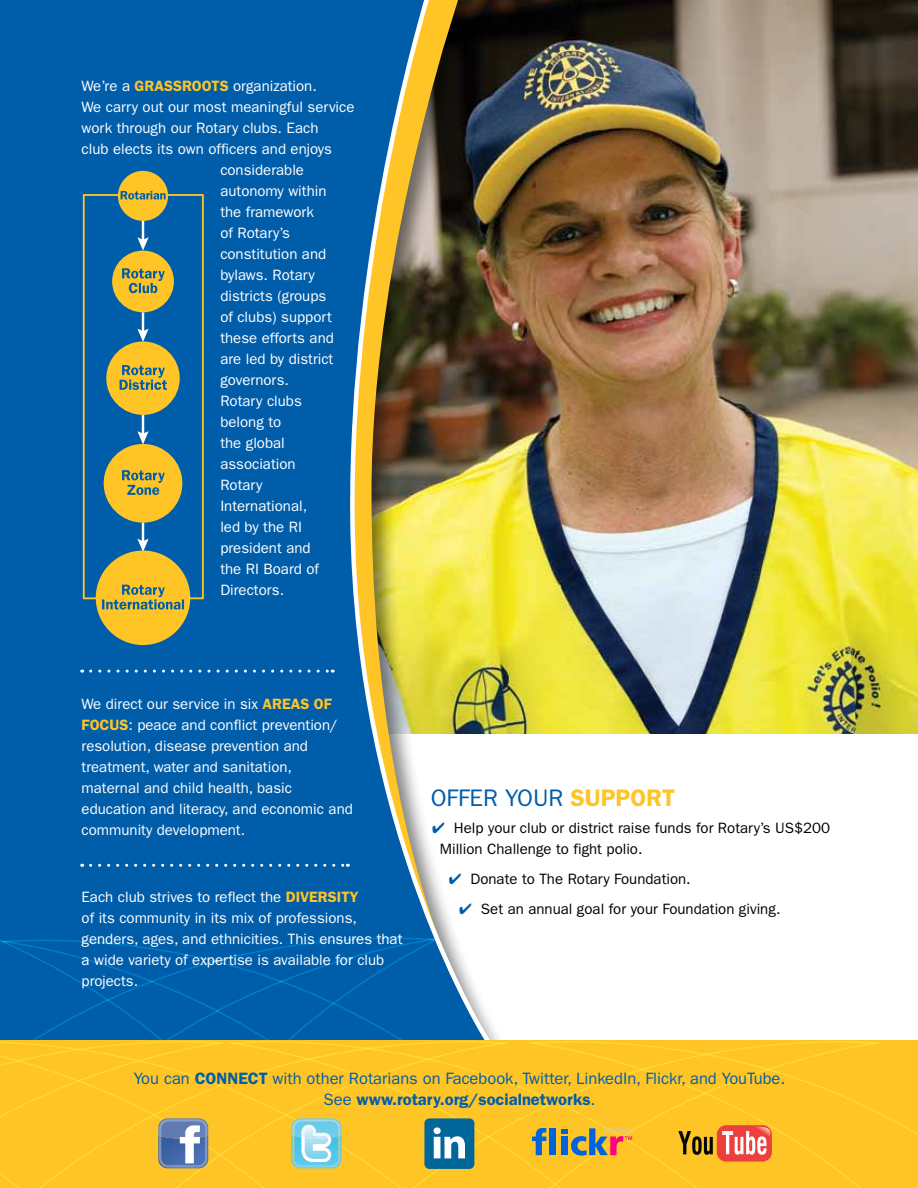
<style>
.page{position:relative;width:918px;height:1188px;background:#fff}
.page>*{position:absolute;margin:0;border:0;box-sizing:border-box;transform-origin:0 0}
.t1{font:24px "ITC Franklin Gothic Std";color:#005daa}
.t2{font:16.5px/21px "ITC Franklin Gothic Std";color:#005daa;text-align:center}
.t3{font:15px/21px "ITC Franklin Gothic Std";color:#fff}
.t4{font:15px/21px "ITC Franklin Gothic Std";color:#000}
.s1{font-weight:600;color:#ffc425}
.s2{font-weight:600}
</style>
<div class="page">
<img style="left:535px;top:0;width:383px;height:733px">
<div style="left:304px;top:0;width:231px;height:1106px;background:#000;opacity:.5"></div>
<img style="left:492px;top:0;width:21px;height:928px">
<div style="left:0;top:0;width:349px;height:926px;background:#005daa"></div>
<svg style="left:91px;top:670px;width:242px;height:3px"></svg>
<svg style="left:91px;top:864px;width:257px;height:3px"></svg>
<img style="left:349px;top:0;width:143px;height:928px">
<svg style="left:83px;top:193px;width:121px;height:407px;background:#1164a1"></svg>
<hr style="left:142px;top:415px;width:2px;height:20px;background:#fff">
<hr style="left:142px;top:522px;width:2px;height:21px;background:#fff">
<svg style="left:118px;top:171px;width:50px;height:50px;background:#b5a64b"></svg>
<svg style="left:104px;top:431px;width:78px;height:92px;background:#a29f57"></svg>
<hr style="left:142px;top:312px;width:2px;height:21px;background:#fff">
<hr style="left:142px;top:221px;width:2px;height:21px;background:#fff">
<svg style="left:112px;top:237px;width:62px;height:75px;background:#94995f"></svg>
<svg style="left:106px;top:329px;width:74px;height:86px;background:#9a9b5b"></svg>
<svg style="left:96px;top:539px;width:94px;height:106px;background:#a5a054"></svg>
<svg style="left:348px;top:928px;width:187px;height:101px"></svg>
<svg style="left:348px;top:940px;width:133px;height:89px;background:#2d79b7"></svg>
<div style="left:0;top:908px;width:348px;height:121px;background:#005daa"></div>
<svg style="left:231px;top:1029px;width:300px;height:12px;background:#3b7eab"></svg>
<svg style="left:531px;top:1029px;width:387px;height:12px"></svg>
<div style="left:228px;top:1041px;width:300px;height:147px;background:#ffc425"></div>
<div style="left:528px;top:1041px;width:390px;height:147px;background:#ffc425"></div>
<svg style="left:0;top:1029px;width:226px;height:159px;background:#e4ba39"></svg>
<svg style="left:291px;top:1118px;width:50px;height:50px;background:#96d6e1"></svg>
<div style="left:424px;top:1118px;width:50px;height:50px;background:#01679a;border-radius:5px"></div>
<svg style="left:434px;top:1127px;width:31px;height:31px"></svg>
<svg style="left:532px;top:1128px;width:14px;height:27px"></svg>
<div style="left:550px;top:1128px;width:6px;height:27px;background:#0063db"></div>
<svg style="left:561px;top:1128px;width:71px;height:28px;background:#ab956c"></svg>
<div style="left:717px;top:1125px;width:55px;height:37px;background:#eb403c;border-radius:9px"></div>
<svg style="left:678px;top:1131px;width:35px;height:24px"></svg>
<svg style="left:722px;top:1127px;width:48px;height:28px"></svg>
<svg style="left:433px;top:823px;width:11px;height:11px"></svg>
<svg style="left:449px;top:874px;width:12px;height:11px"></svg>
<svg style="left:460px;top:904px;width:11px;height:11px"></svg>
<p class="t3" style="left:82px;top:76px;width:237px">We’re a <span class="s1">GRASSROOTS</span> organization.</p>
<p class="t3" style="left:82px;top:97px;width:274px">We carry out our most meaningful service</p>
<p class="t3" style="left:82px;top:118px;width:238px">work through our Rotary clubs. Each</p>
<p class="t3" style="left:82px;top:139px;width:252px">club elects its own officers and enjoys</p>
<p class="t3" style="left:220px;top:160px;width:85px">considerable</p>
<p class="t3" style="left:220px;top:181px;width:108px">autonomy within</p>
<p class="t3" style="left:220px;top:202px;width:95px">the framework</p>
<p class="t3" style="left:220px;top:223px;width:71px">of Rotary’s</p>
<p class="t3" style="left:220px;top:244px;width:107px">constitution and</p>
<p class="t3" style="left:220px;top:265px;width:96px">bylaws. Rotary</p>
<p class="t3" style="left:220px;top:286px;width:107px">districts (groups</p>
<p class="t3" style="left:220px;top:307px;width:113px">of clubs) support</p>
<p class="t3" style="left:220px;top:328px;width:115px">these efforts and</p>
<p class="t3" style="left:220px;top:349px;width:115px">are led by district</p>
<p class="t3" style="left:220px;top:370px;width:70px">governors.</p>
<p class="t3" style="left:220px;top:391px;width:83px">Rotary clubs</p>
<p class="t3" style="left:220px;top:412px;width:62px">belong to</p>
<p class="t3" style="left:220px;top:433px;width:66px">the global</p>
<p class="t3" style="left:220px;top:454px;width:77px">association</p>
<p class="t3" style="left:220px;top:475px;width:44px">Rotary</p>
<p class="t3" style="left:220px;top:496px;width:88px">International,</p>
<p class="t3" style="left:220px;top:517px;width:83px">led by the RI</p>
<p class="t3" style="left:220px;top:538px;width:92px">president and</p>
<p class="t3" style="left:220px;top:559px;width:100px">the RI Board of</p>
<p class="t3" style="left:220px;top:580px;width:65px">Directors.</p>
<p class="t3" style="left:82px;top:694px;width:273px">We direct our service in six <span class="s1">AREAS OF FOCUS</span>: peace and conflict prevention/ resolution, disease prevention and treatment, water and sanitation, maternal and child health, basic education and literacy, and economic and community development.</p>
<p class="t3" style="left:82px;top:887px;width:322px">Each club strives to reflect the <span class="s1">DIVERSITY<br></span>of its community in its mix of professions, genders, ages, and ethnicities. This ensures that a wide variety of expertise is available for club projects.</p>
<h1 class="t1" style="left:431px;top:784px;width:246px">OFFER YOUR <span class="s1">SUPPORT</span></h1>
<p class="t4" style="left:440px;top:818px;width:392px;text-indent:14px">Help your club or district raise funds for Rotary’s US$200<br>Million Challenge to fight polio.</p>
<p class="t4" style="left:481px;top:864px;width:301px;line-height:30px;text-indent:-10px">Donate to The Rotary Foundation.<br>Set an annual goal for your Foundation giving.</p>
<p class="t2" style="left:134px;top:1068px;width:653px">You can <span class="s2">CONNECT</span> with other Rotarians on Facebook, Twitter, LinkedIn, Flickr, and YouTube.<br>See <span class="s2">www.rotary.org/socialnetworks</span>.</p>
</div>
